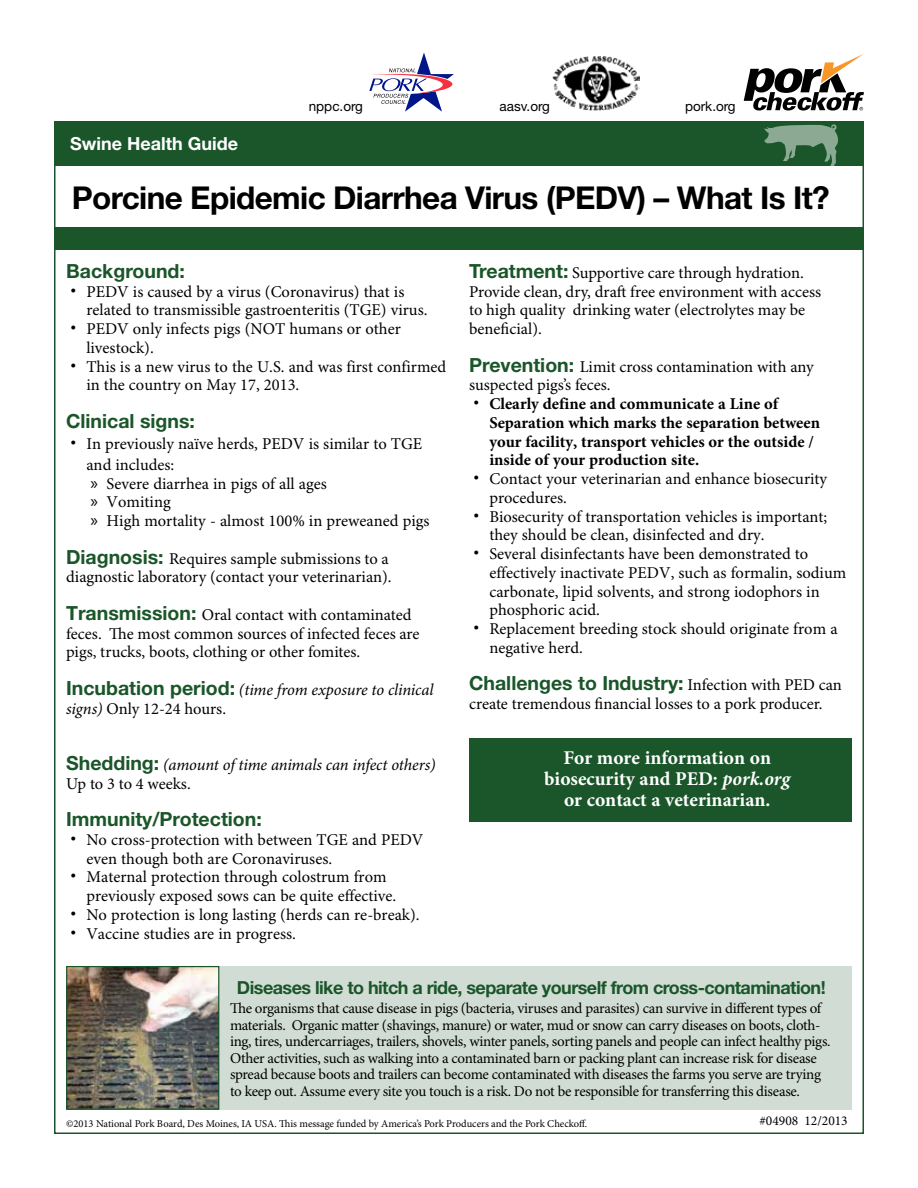
<style>
.page{position:relative;width:918px;height:1188px;background:#fff}
.page>*{position:absolute;margin:0;border:0;box-sizing:border-box;transform-origin:0 0}
.t1{font:700 31.5px "Helvetica Neue LT Std";letter-spacing:-.02em;color:#000}
.t2{font:700 19.5px "Helvetica Neue LT Std";color:#1a5629}
.t3{font:700 19.5px/21px "Minion Pro";color:#fff;text-align:center}
.t4{font:700 18px "Helvetica Neue LT Std";letter-spacing:-.03em;color:#1a5629}
.t5{font:700 18px "Helvetica Neue LT Std";color:#fff}
.t6{font:16.5px/18.8px "Minion Pro";color:#000}
.t7{font:700 16.5px/18.8px "Minion Pro";color:#000}
.t8{font:italic 16.5px/18.8px "Minion Pro";letter-spacing:-.01em;color:#000}
.t9{font:15px/16.5px "Minion Pro";letter-spacing:-.02em;color:#000}
.t10{font:13.5px "Helvetica Neue LT Std";color:#000}
.t11{font:13.5px "Minion Pro";color:#000}
.t12{font:10.5px "Minion Pro";letter-spacing:-.005em;color:#000}
.s1{font-family:"Helvetica";font-size:18px}
.s2{font-family:"Myriad Pro";font-size:18px}
.s3{font-family:"Helvetica Neue LT Std";font-weight:700;font-size:19.5px;color:#1a5629}
.s4{font-family:"Helvetica Neue LT Std";font-weight:700;font-style:normal;font-size:19.5px;color:#1a5629}
.s5{font-style:normal}
.s6{font-family:"Minion Pro";font-weight:400;font-size:16.5px;color:#000}
.s7{font-style:italic}
</style>
<div class="page">
<div style="left:41px;top:48px;width:836px;height:74px;background:#fff;border:2px solid #fff"></div>
<div style="left:54px;top:122px;width:810px;height:44px;background:#1a5629"></div>
<svg style="left:764px;top:124px;width:74px;height:42px"></svg>
<div style="left:54px;top:227px;width:810px;height:22px;background:#1a5629"></div>
<svg style="left:369px;top:52px;width:85px;height:60px"></svg>
<img style="left:552px;top:56px;width:87px;height:55px">
<svg style="left:744px;top:54px;width:120px;height:57px"></svg>
<div style="left:66px;top:966px;width:786px;height:144px;background:#d1ddd4"></div>
<div style="left:469px;top:739px;width:383px;height:83px;background:#1a5629"></div>
<img style="left:68px;top:968px;width:149px;height:140px">
<div style="left:66px;top:966px;width:153px;height:144px;border:1px solid #1a5629"></div>
<p class="t10" style="left:309px;top:98px;width:56px">nppc.org</p>
<p class="t10" style="left:500px;top:98px;width:52px">aasv.org</p>
<p class="t10" style="left:685px;top:98px;width:52px">pork.org</p>
<p class="t5" style="left:70px;top:133px;width:169px">Swine Health Guide</p>
<h1 class="t1" style="left:72px;top:178px;width:760px">Porcine Epidemic Diarrhea Virus (PEDV) – What Is It?</h1>
<p class="t2" style="left:66px;top:259px;width:120px">Background:</p>
<p class="t6" style="left:86px;top:283px;width:343px;text-indent:-16px"><span class="s1">•</span> PEDV is caused by a virus (Coronavirus) that is related to transmissible gastroenteritis (TGE) virus.</p>
<p class="t6" style="left:86px;top:320px;width:316px;text-indent:-16px"><span class="s1">•</span> PEDV only infects pigs (NOT humans or other livestock).</p>
<p class="t6" style="left:86px;top:358px;width:361px;text-indent:-16px"><span class="s1">•</span> This is a new virus to the U.S. and was first confirmed in the country on May 17, 2013.</p>
<p class="t2" style="left:66px;top:409px;width:130px">Clinical signs:</p>
<p class="t6" style="left:86px;top:434px;width:337px;line-height:21px;text-indent:-16px"><span class="s1">•</span> In previously naïve herds, PEDV is similar to TGE and includes:</p>
<p class="t6" style="left:90px;top:475px;width:341px"><span class="s2">»</span> Severe diarrhea in pigs of all ages<br><span class="s2">»</span> Vomiting<br><span class="s2">»</span> High mortality - almost 100% in preweaned pigs</p>
<p class="t6" style="left:66px;top:550px;width:327px"><span class="s3">Diagnosis:</span> Requires sample submissions to a diagnostic laboratory (contact your veterinarian).</p>
<p class="t6" style="left:66px;top:606px;width:355px"><span class="s3">Transmission:</span> Oral contact with contaminated feces. The most common sources of infected feces are pigs, trucks, boots, clothing or other fomites.</p>
<p class="t8" style="left:66px;top:681px;width:369px"><span class="s4">Incubation period:</span> (time from exposure to clinical signs) <span class="s5">Only 12-24 hours.</span></p>
<p class="t8" style="left:66px;top:756px;width:371px"><span class="s4">Shedding:</span> (amount of time animals can infect others)<br><span class="s5">Up to 3 to 4 weeks.</span></p>
<p class="t2" style="left:66px;top:807px;width:197px">Immunity/Protection:</p>
<p class="t6" style="left:86px;top:831px;width:339px;text-indent:-16px"><span class="s1">•</span> No cross-protection with between TGE and PEDV even though both are Coronaviruses.</p>
<p class="t6" style="left:86px;top:868px;width:311px;text-indent:-16px"><span class="s1">•</span> Maternal protection through colostrum from previously exposed sows can be quite effective.</p>
<p class="t6" style="left:70px;top:906px;width:351px"><span class="s1">•</span> No protection is long lasting (herds can re-break).</p>
<p class="t6" style="left:70px;top:925px;width:227px"><span class="s1">•</span> Vaccine studies are in progress.</p>
<p class="t6" style="left:469px;top:264px;width:354px"><span class="s3">Treatment:</span> Supportive care through hydration.<br>Provide clean, dry, draft free environment with access to high quality drinking water (electrolytes may be beneficial).</p>
<p class="t6" style="left:469px;top:358px;width:346px"><span class="s3">Prevention:</span> Limit cross contamination with any suspected pigs’s feces.</p>
<p class="t7" style="left:489px;top:395px;width:332px;text-indent:-16px"><span class="s1">•</span> Clearly define and communicate a Line of Separation which marks the separation between your facility, transport vehicles or the outside / inside of your production site.</p>
<p class="t6" style="left:489px;top:470px;width:339px;text-indent:-16px"><span class="s1">•</span> Contact your veterinarian and enhance biosecurity procedures.</p>
<p class="t6" style="left:489px;top:508px;width:340px;text-indent:-16px"><span class="s1">•</span> Biosecurity of transportation vehicles is important; they should be clean, disinfected and dry.</p>
<p class="t6" style="left:489px;top:545px;width:358px;text-indent:-16px"><span class="s1">•</span> Several disinfectants have been demonstrated to effectively inactivate PEDV, such as formalin, sodium carbonate, lipid solvents, and strong iodophors in phosphoric acid.</p>
<p class="t6" style="left:489px;top:620px;width:350px;text-indent:-16px"><span class="s1">•</span> Replacement breeding stock should originate from a negative herd.</p>
<p class="t2" style="left:469px;top:671px;width:374px">Challenges to Industry: <span class="s6">Infection with PED can</span></p>
<p class="t6" style="left:469px;top:695px;width:355px">create tremendous financial losses to a pork producer.</p>
<p class="t3" style="left:544px;top:748px;width:248px">For more information on biosecurity and PED: <span class="s7">pork.org </span>or contact a veterinarian.</p>
<p class="t4" style="left:237px;top:976px;width:590px">Diseases like to hitch a ride, separate yourself from cross-contamination!</p>
<p class="t9" style="left:230px;top:1001px;width:602px">The organisms that cause disease in pigs (bacteria, viruses and parasites) can survive in different types of materials. Organic matter (shavings, manure) or water, mud or snow can carry diseases on boots, cloth&shy;ing, tires, undercarriages, trailers, shovels, winter panels, sorting panels and people can infect healthy pigs.<br>Other activities, such as walking into a contaminated barn or packing plant can increase risk for disease spread because boots and trailers can become contaminated with diseases the farms you serve are trying to keep out. Assume every site you touch is a risk. Do not be responsible for transferring this disease.</p>
<p class="t12" style="left:66px;top:1117px;width:523px">©2013 National Pork Board, Des Moines, IA USA. This message funded by America’s Pork Producers and the Pork Checkoff.</p>
<p class="t11" style="left:759px;top:1113px;width:90px">#04908 12/2013</p>
</div>
